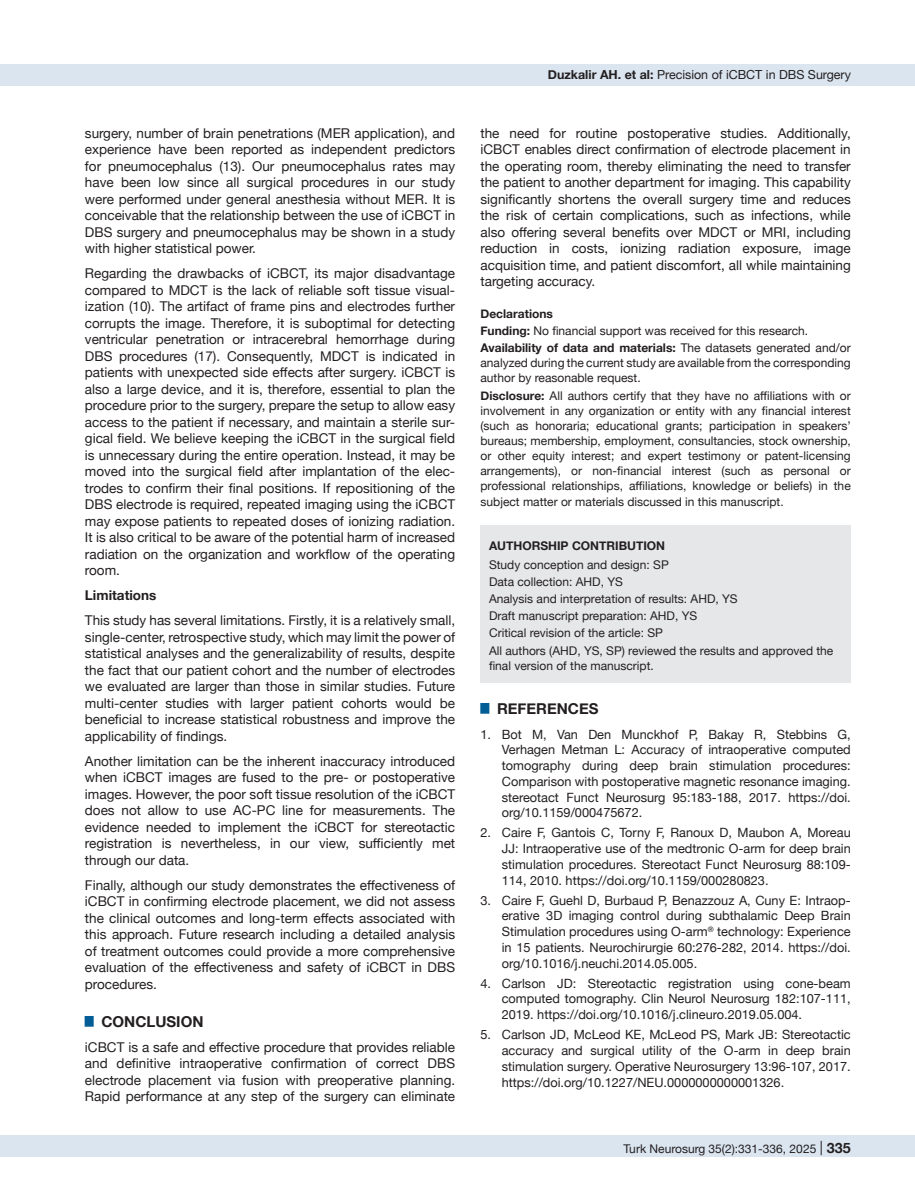
<style>
.page{position:relative;width:915px;height:1191px;background:#fff}
.page>*{position:absolute;margin:0;border:0;box-sizing:border-box;transform-origin:0 0}
.t1{font:700 15px "Helvetica Neue";color:#231f20}
.t2{font:13.5px/16.5px "Helvetica Neue";color:#231f20;text-align:justify}
.t3{font:700 13.5px "Helvetica Neue";color:#231f20}
.t4{font:12.75px/15.8px "Helvetica Neue";color:#231f20;text-align:justify}
.t5{font:12.45px "Helvetica Neue";color:#231f20}
.t6{font:12px/17.1px "Helvetica Neue";color:#231f20}
.t7{font:700 12px "Helvetica Neue";color:#231f20}
.s1{font-weight:700}
.s2{font-size:14.25px}
.s3{font-weight:700;font-size:14.25px}
</style>
<div class="page">
<div style="left:0;top:1135px;width:914px;height:22px;background:#dbe5f0"></div>
<div style="left:0;top:64px;width:914px;height:21px;background:#dbe5f0"></div>
<div style="left:480px;top:525px;width:370px;height:157px;background:#e6e7e9"></div>
<p class="t2" style="left:85px;top:125px;width:371px">surgery, number of brain penetrations (MER application), and experience have been reported as independent predictors for pneumocephalus (13). Our pneumocephalus rates may have been low since all surgical procedures in our study were performed under general anesthesia without MER. It is conceivable that the relationship between the use of iCBCT in DBS surgery and pneumocephalus may be shown in a study with higher statistical power.</p>
<p class="t2" style="left:85px;top:266px;width:371px">Regarding the drawbacks of iCBCT, its major disadvantage compared to MDCT is the lack of reliable soft tissue visual&shy;ization (10). The artifact of frame pins and electrodes further corrupts the image. Therefore, it is suboptimal for detecting ventricular penetration or intracerebral hemorrhage during DBS procedures (17). Consequently, MDCT is indicated in patients with unexpected side effects after surgery. iCBCT is also a large device, and it is, therefore, essential to plan the procedure prior to the surgery, prepare the setup to allow easy access to the patient if necessary, and maintain a sterile sur&shy;gical field. We believe keeping the iCBCT in the surgical field is unnecessary during the entire operation. Instead, it may be moved into the surgical field after implantation of the elec&shy;trodes to confirm their final positions. If repositioning of the DBS electrode is required, repeated imaging using the iCBCT may expose patients to repeated doses of ionizing radiation.<br>It is also critical to be aware of the potential harm of increased radiation on the organization and workflow of the operating room.</p>
<p class="t3" style="left:85px;top:585px;width:73px">Limitations</p>
<p class="t2" style="left:85px;top:613px;width:371px">This study has several limitations. Firstly, it is a relatively small, single-center, retrospective study, which may limit the power of statistical analyses and the generalizability of results, despite the fact that our patient cohort and the number of electrodes we evaluated are larger than those in similar studies. Future multi-center studies with larger patient cohorts would be beneficial to increase statistical robustness and improve the applicability of findings.</p>
<p class="t2" style="left:85px;top:753px;width:371px">Another limitation can be the inherent inaccuracy introduced when iCBCT images are fused to the pre- or postoperative images. However, the poor soft tissue resolution of the iCBCT does not allow to use AC-PC line for measurements. The evidence needed to implement the iCBCT for stereotactic registration is nevertheless, in our view, sufficiently met through our data.</p>
<p class="t2" style="left:85px;top:877px;width:371px">Finally, although our study demonstrates the effectiveness of iCBCT in confirming electrode placement, we did not assess the clinical outcomes and long-term effects associated with this approach. Future research including a detailed analysis of treatment outcomes could provide a more comprehensive evaluation of the effectiveness and safety of iCBCT in DBS procedures.</p>
<p class="t1" style="left:85px;top:1009px;width:120px"><sup>█</sup> CONCLUSION</p>
<p class="t2" style="left:85px;top:1039px;width:371px">iCBCT is a safe and effective procedure that provides reliable and definitive intraoperative confirmation of correct DBS electrode placement via fusion with preoperative planning.<br>Rapid performance at any step of the surgery can eliminate</p>
<p class="t5" style="left:547px;top:66px;width:304px"><span class="s1">Duzkalir AH. et al:</span> Precision of iCBCT in DBS Surgery</p>
<p class="t2" style="left:480px;top:125px;width:371px">the need for routine postoperative studies. Additionally, iCBCT enables direct confirmation of electrode placement in the operating room, thereby eliminating the need to transfer the patient to another department for imaging. This capability significantly shortens the overall surgery time and reduces the risk of certain complications, such as infections, while also offering several benefits over MDCT or MRI, including reduction in costs, ionizing radiation exposure, image acquisition time, and patient discomfort, all while maintaining targeting accuracy.</p>
<p class="t6" style="left:480px;top:306px;width:371px"><span class="s1">Declarations<br>Funding:</span> No financial support was received for this research.<br><span class="s1">Availability of data and materials:</span> The datasets generated and/or</p>
<p class="t6" style="left:480px;top:356px;width:371px;line-height:15px">analyzed during the current study are available from the corresponding author by reasonable request.</p>
<p class="t6" style="left:480px;top:388px;width:371px;line-height:15px;text-align:justify"><span class="s1">Disclosure:</span> All authors certify that they have no affiliations with or involvement in any organization or entity with any financial interest (such as honoraria; educational grants; participation in speakers’ bureaus; membership, employment, consultancies, stock ownership, or other equity interest; and expert testimony or patent-licensing arrangements), or non-financial interest (such as personal or professional relationships, affiliations, knowledge or beliefs) in the</p>
<p class="t6" style="left:480px;top:494px;width:304px">subject matter or materials discussed in this manuscript.</p>
<p class="t7" style="left:489px;top:536px;width:177px">AUTHORSHIP CONTRIBUTION</p>
<p class="t6" style="left:489px;top:557px;width:346px">Study conception and design: SP<br>Data collection: AHD, YS<br>Analysis and interpretation of results: AHD, YS<br>Draft manuscript preparation: AHD, YS<br>Critical revision of the article: SP<br>All authors (AHD, YS, SP) reviewed the results and approved the</p>
<p class="t6" style="left:489px;top:657px;width:166px">final version of the manuscript.</p>
<p class="t1" style="left:480px;top:697px;width:119px"><sup>█</sup> REFERENCES</p>
<p class="t4" style="left:501px;top:727px;width:350px;text-indent:-21px">1. Bot M, Van Den Munckhof P, Bakay R, Stebbins G, Verhagen Metman L: Accuracy of intraoperative computed tomography during deep brain stimulation procedures:<br>Comparison with postoperative magnetic resonance imaging. stereotact Funct Neurosurg 95:183-188, 2017. https://doi. org/10.1159/000475672.</p>
<p class="t4" style="left:501px;top:825px;width:350px;text-indent:-21px">2. Caire F, Gantois C, Torny F, Ranoux D, Maubon A, Moreau JJ: Intraoperative use of the medtronic O-arm for deep brain stimulation procedures. Stereotact Funct Neurosurg 88:109- 114, 2010. https://doi.org/10.1159/000280823.</p>
<p class="t4" style="left:501px;top:893px;width:350px;text-indent:-21px">3. Caire F, Guehl D, Burbaud P, Benazzouz A, Cuny E: Intraop&shy;erative 3D imaging control during subthalamic Deep Brain Stimulation procedures using O-arm<sup>®</sup> technology: Experience in 15 patients. Neurochirurgie 60:276-282, 2014. https://doi. org/10.1016/j.neuchi.2014.05.005.</p>
<p class="t4" style="left:501px;top:976px;width:350px;text-indent:-21px">4. Carlson JD: Stereotactic registration using cone-beam computed tomography. Clin Neurol Neurosurg 182:107-111, 2019. https://doi.org/10.1016/j.clineuro.2019.05.004.</p>
<p class="t4" style="left:501px;top:1027px;width:350px;text-indent:-21px">5. Carlson JD, McLeod KE, McLeod PS, Mark JB: Stereotactic accuracy and surgical utility of the O-arm in deep brain stimulation surgery. Operative Neurosurgery 13:96-107, 2017. https://doi.org/10.1227/NEU.0000000000001326.</p>
<p class="t6" style="left:623px;top:1141px;width:250px">Turk Neurosurg 35(2):331-336, 2025 <span class="s2">|</span> <span class="s3">335335</span></p>
</div>
